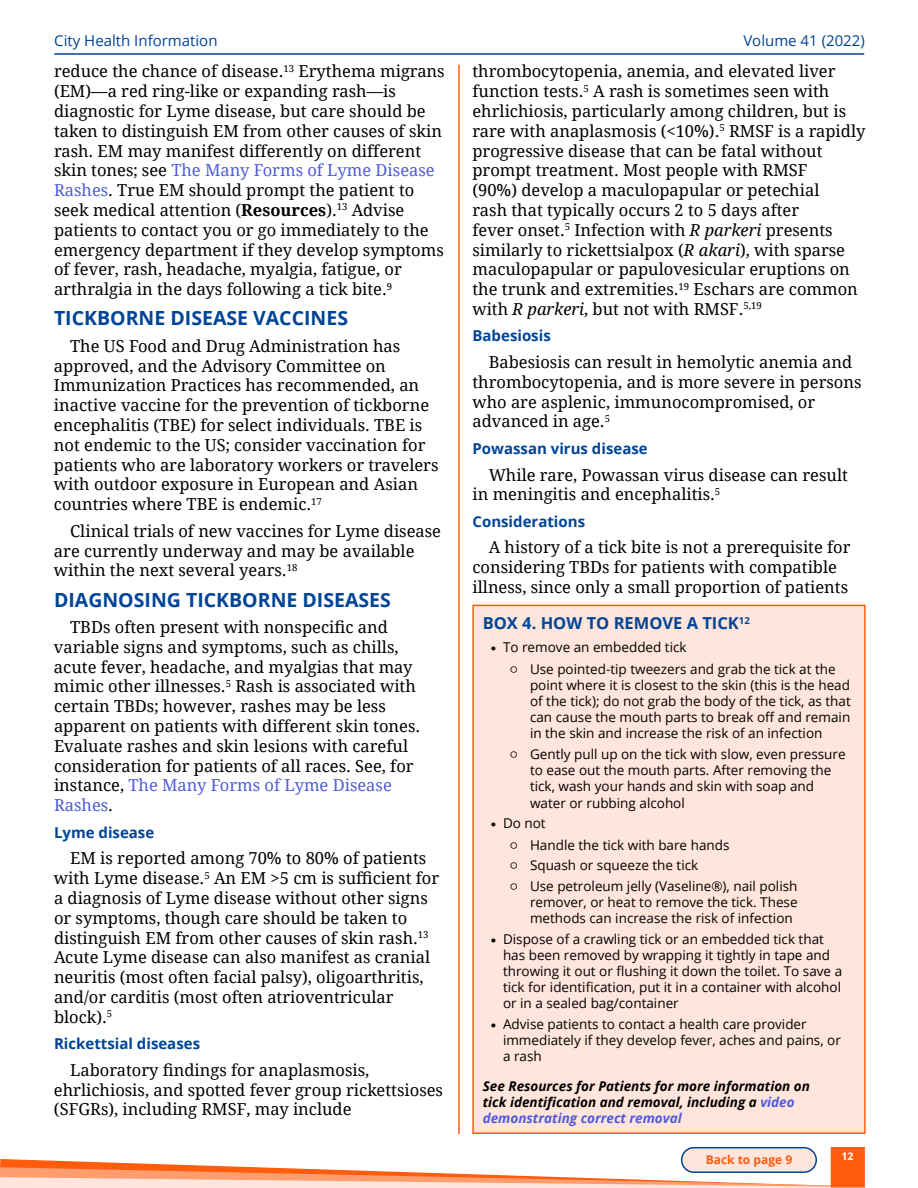
<style>
.page{position:relative;width:918px;height:1188px;background:#fff}
.page>*{position:absolute;margin:0;border:0;box-sizing:border-box;transform-origin:0 0}
.t1{font:700 19.5px "Open Sans";color:#004496}
.t2{font:16.5px/19.8px "Droid Serif";color:#000}
.t3{font:700 16.5px "Open Sans";color:#004496}
.t4{font:700 15px "Open Sans";color:#004496}
.t5{font:15px "Open Sans";color:#004496}
.t6{font:13.5px/16.2px "Open Sans";color:#000}
.t7{font:italic 700 13.5px/16.2px "Open Sans";color:#000}
.t8{font:700 12px "Open Sans";color:#ff5c0d}
.t9{font:700 10.5px "Open Sans";color:#fff}
.s1{color:#4f5cd6}
.s2{font-weight:700}
.s3{font-style:italic}
.s4{font-family:"Source Code Variable"}
</style>
<div class="page">
<svg style="left:0;top:1158px;width:831px;height:30px"></svg>
<div style="left:831px;top:1147px;width:34px;height:41px;background:#ff5c0d;border:2px solid #ff5c0d"></div>
<hr style="left:54px;top:53px;width:810px;height:2px;background:#004496">
<div style="left:682px;top:1148px;width:134px;height:24px;background:#ffe5db;border-radius:12px"></div>
<div style="left:681px;top:1147px;width:136px;height:26px;border:2px solid #004496;border-radius:12px"></div>
<hr style="left:458px;top:65px;width:2px;height:1069px;background:#ff5c0d">
<div style="left:472px;top:605px;width:394px;height:529px;background:#ffe5db;border:2px solid #ff5c0d"></div>
<p class="t5" style="left:54px;top:30px;width:165px">City Health Information</p>
<p class="t5" style="left:743px;top:30px;width:123px">Volume 41 (2022)</p>
<p class="t2" style="left:54px;top:61px;width:392px">reduce the chance of disease.<sup>13</sup> Erythema migrans (EM)—a red ring-like or expanding rash—is diagnostic for Lyme disease, but care should be taken to distinguish EM from other causes of skin rash. EM may manifest differently on different skin tones; see <span class="s1">The Many Forms of Lyme Disease Rashes</span>. True EM should prompt the patient to seek medical attention (<span class="s2">Resources</span>).<sup>13</sup> Advise patients to contact you or go immediately to the emergency department if they develop symptoms of fever, rash, headache, myalgia, fatigue, or arthralgia in the days following a tick bite.<sup>9</sup></p>
<p class="t1" style="left:54px;top:304px;width:296px">TICKBORNE DISEASE VACCINES</p>
<p class="t2" style="left:54px;top:336px;width:386px;text-indent:16px">The US Food and Drug Administration has approved, and the Advisory Committee on Immunization Practices has recommended, an inactive vaccine for the prevention of tickborne encephalitis (TBE) for select individuals. TBE is not endemic to the US; consider vaccination for patients who are laboratory workers or travelers with outdoor exposure in European and Asian countries where TBE is endemic.<sup>17</sup></p>
<p class="t2" style="left:54px;top:521px;width:389px;text-indent:16px">Clinical trials of new vaccines for Lyme disease are currently underway and may be available within the next several years.<sup>18</sup></p>
<p class="t1" style="left:54px;top:586px;width:338px">DIAGNOSING TICKBORNE DISEASES</p>
<p class="t2" style="left:54px;top:617px;width:368px;text-indent:16px">TBDs often present with nonspecific and variable signs and symptoms, such as chills, acute fever, headache, and myalgias that may mimic other illnesses.<sup>5</sup> Rash is associated with certain TBDs; however, rashes may be less apparent on patients with different skin tones.<br>Evaluate rashes and skin lesions with careful consideration for patients of all races. See, for instance, <span class="s1">The Many Forms of Lyme Disease Rashes</span>.</p>
<p class="t4" style="left:54px;top:822px;width:102px">Lyme disease</p>
<p class="t2" style="left:54px;top:848px;width:387px;text-indent:16px">EM is reported among 70% to 80% of patients with Lyme disease.<sup>5</sup> An EM &gt;5 cm is sufficient for a diagnosis of Lyme disease without other signs or symptoms, though care should be taken to distinguish EM from other causes of skin rash.<sup>13<br></sup>Acute Lyme disease can also manifest as cranial neuritis (most often facial palsy), oligoarthritis, and/or carditis (most often atrioventricular block).<sup>5</sup></p>
<p class="t4" style="left:54px;top:1033px;width:148px">Rickettsial diseases</p>
<p class="t2" style="left:54px;top:1060px;width:391px;text-indent:16px">Laboratory findings for anaplasmosis, ehrlichiosis, and spotted fever group rickettsioses (SFGRs), including RMSF, may include</p>
<p class="t2" style="left:472px;top:61px;width:395px">thrombocytopenia, anemia, and elevated liver function tests.<sup>5</sup> A rash is sometimes seen with ehrlichiosis, particularly among children, but is rare with anaplasmosis (&lt;10%).<sup>5</sup> RMSF is a rapidly progressive disease that can be fatal without prompt treatment. Most people with RMSF<br>(90%) develop a maculopapular or petechial<br>rash that typically occurs 2 to 5 days after<br>fever onset.<sup>5</sup> Infection with <span class="s3">R parkeri</span> presents similarly to rickettsialpox (<span class="s3">R akari</span>), with sparse maculopapular or papulovesicular eruptions on the trunk and extremities.<sup>19</sup> Eschars are common with <span class="s3">R parkeri</span>, but not with RMSF.<sup>5,19</sup></p>
<p class="t4" style="left:472px;top:325px;width:80px">Babesiosis</p>
<p class="t2" style="left:472px;top:352px;width:391px;text-indent:16px">Babesiosis can result in hemolytic anemia and thrombocytopenia, and is more severe in persons who are asplenic, immunocompromised, or advanced in age.<sup>5</sup></p>
<p class="t4" style="left:472px;top:438px;width:177px">Powassan virus disease</p>
<p class="t2" style="left:472px;top:464px;width:377px;text-indent:16px">While rare, Powassan virus disease can result in meningitis and encephalitis.<sup>5</sup></p>
<p class="t4" style="left:472px;top:511px;width:114px">Considerations</p>
<p class="t2" style="left:472px;top:537px;width:380px;text-indent:16px">A history of a tick bite is not a prerequisite for considering TBDs for patients with compatible illness, since only a small proportion of patients</p>
<p class="t3" style="left:483px;top:611px;width:269px">BOX 4. HOW TO REMOVE A TICK<sup>12</sup></p>
<p class="t6" style="left:490px;top:639px;width:199px"><span class="s4">•</span> To remove an embedded tick</p>
<p class="t6" style="left:530px;top:660px;width:322px;text-indent:-20px"><span class="s4">○</span> Use pointed-tip tweezers and grab the tick at the point where it is closest to the skin (this is the head of the tick); do not grab the body of the tick, as that can cause the mouth parts to break off and remain in the skin and increase the risk of an infection</p>
<p class="t6" style="left:530px;top:746px;width:317px;text-indent:-20px"><span class="s4">○</span> Gently pull up on the tick with slow, even pressure to ease out the mouth parts. After removing the tick, wash your hands and skin with soap and water or rubbing alcohol</p>
<p class="t6" style="left:490px;top:815px;width:58px"><span class="s4">•</span> Do not</p>
<p class="t6" style="left:510px;top:836px;width:221px"><span class="s4">○</span> Handle the tick with bare hands</p>
<p class="t6" style="left:510px;top:857px;width:190px"><span class="s4">○</span> Squash or squeeze the tick</p>
<p class="t6" style="left:530px;top:877px;width:269px;text-align:justify;text-indent:-20px"><span class="s4">○</span> Use petroleum jelly (Vaseline®), nail polish remover, or heat to remove the tick. These methods can increase the risk of infection</p>
<p class="t6" style="left:503px;top:930px;width:341px;text-indent:-14px"><span class="s4">•</span> Dispose of a crawling tick or an embedded tick that has been removed by wrapping it tightly in tape and throwing it out or flushing it down the toilet. To save a tick for identification, put it in a container with alcohol or in a sealed bag/container</p>
<p class="t6" style="left:503px;top:1016px;width:339px;text-indent:-14px"><span class="s4">•</span> Advise patients to contact a health care provider immediately if they develop fever, aches and pains, or a rash</p>
<p class="t7" style="left:483px;top:1078px;width:329px">See Resources for Patients for more information on tick identification and removal, including a <span class="s1">video demonstrating correct removal</span></p>
<p class="t8" style="left:706px;top:1151px;width:88px">Back to page 9</p>
<p class="t9" style="left:842px;top:1149px;width:13px">12</p>
</div>
